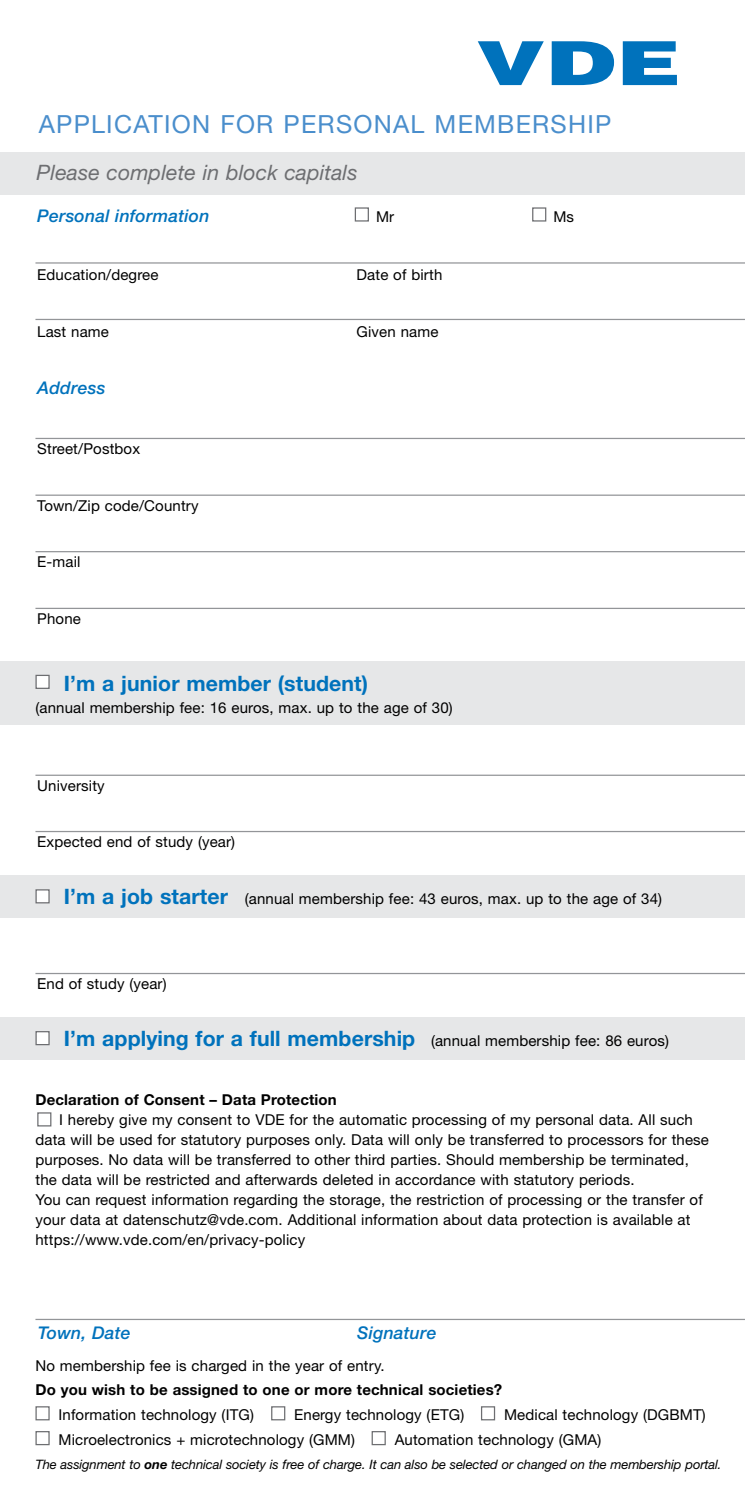
<style>
.page{position:relative;width:745px;height:1489px;background:#fff}
.page>*{position:absolute;margin:0;border:0;box-sizing:border-box;transform-origin:0 0}
.t1{font:25px "Helvetica Neue LT Std";letter-spacing:.05em;color:#4a8ecc}
.t2{font:700 21.25px "Helvetica Neue LT Std";letter-spacing:.005em;color:#0072bc}
.t3{font:italic 21.25px "Helvetica Neue LT Std";letter-spacing:.005em;color:#6d6e71}
.t4{font:italic 500 17.5px "Helvetica Neue LT Std";letter-spacing:.01em;color:#0072bc}
.t5{font:15px/20px "Helvetica Neue LT Std";letter-spacing:.01em;color:#000}
.t6{font:700 15px "Helvetica Neue LT Std";letter-spacing:.01em;color:#000}
.t7{font:italic 13px "Helvetica Neue LT Std";letter-spacing:-.01em;color:#000}
.s1{font-weight:700;font-size:21.25px;color:#0072bc}
.s2{font-weight:400;font-size:15px;color:#000}
.s3{font-weight:700}
</style>
<div class="page">
<div style="left:0;top:661px;width:744px;height:64px;background:#e6e7e8"></div>
<div style="left:0;top:152px;width:744px;height:43px;background:#e6e7e8"></div>
<div style="left:0;top:1017px;width:744px;height:42px;background:#e6e7e8"></div>
<div style="left:35px;top:1031px;width:15px;height:14px;background:#fff;border:1px solid #6d6e71"></div>
<hr style="left:35px;top:438px;width:709px;height:1px;background:#939598">
<hr style="left:35px;top:494px;width:709px;height:2px;background:#939598">
<hr style="left:35px;top:551px;width:709px;height:1px;background:#939598">
<hr style="left:35px;top:607px;width:709px;height:2px;background:#939598">
<hr style="left:35px;top:1318px;width:709px;height:1px;background:#939598">
<svg style="left:477px;top:41px;width:66px;height:44px"></svg>
<svg style="left:551px;top:41px;width:62px;height:44px"></svg>
<svg style="left:622px;top:41px;width:54px;height:44px"></svg>
<hr style="left:35px;top:262px;width:709px;height:1px;background:#939598">
<hr style="left:35px;top:319px;width:709px;height:1px;background:#939598">
<div style="left:354px;top:207px;width:15px;height:14px;background:#fff;border:1px solid #6d6e71"></div>
<div style="left:531px;top:207px;width:15px;height:14px;background:#fff;border:1px solid #6d6e71"></div>
<div style="left:35px;top:674px;width:15px;height:15px;background:#fff;border:1px solid #6d6e71"></div>
<div style="left:35px;top:1405px;width:15px;height:15px;background:#fff;border:1px solid #6d6e71"></div>
<div style="left:35px;top:1430px;width:15px;height:14px;background:#fff;border:1px solid #6d6e71"></div>
<div style="left:271px;top:1405px;width:14px;height:15px;background:#fff;border:1px solid #6d6e71"></div>
<svg style="left:481px;top:1406px;width:14px;height:14px"></svg>
<div style="left:371px;top:1430px;width:14px;height:14px;background:#fff;border:1px solid #6d6e71"></div>
<hr style="left:35px;top:774px;width:709px;height:1px;background:#939598">
<hr style="left:35px;top:830px;width:709px;height:2px;background:#939598">
<div style="left:0;top:875px;width:744px;height:43px;background:#e6e7e8"></div>
<div style="left:35px;top:889px;width:15px;height:14px;background:#fff;border:1px solid #6d6e71"></div>
<hr style="left:35px;top:972px;width:709px;height:2px;background:#939598">
<div style="left:37px;top:1112px;width:14px;height:14px;background:#fff;border:1px solid #6d6e71"></div>
<h1 class="t1" style="left:39px;top:109px;width:573px">APPLICATION FOR PERSONAL MEMBERSHIP</h1>
<h2 class="t3" style="left:37px;top:160px;width:322px">Please complete in block capitals</h2>
<p class="t4" style="left:37px;top:205px;width:174px">Personal information</p>
<p class="t5" style="left:553px;top:206px;width:22px">Ms</p>
<p class="t5" style="left:376px;top:206px;width:20px">Mr</p>
<p class="t5" style="left:37px;top:265px;width:123px">Education/degree</p>
<p class="t5" style="left:356px;top:265px;width:87px">Date of birth</p>
<p class="t5" style="left:37px;top:321px;width:73px">Last name</p>
<p class="t5" style="left:356px;top:321px;width:83px">Given name</p>
<p class="t4" style="left:37px;top:377px;width:70px">Address</p>
<p class="t5" style="left:37px;top:438px;width:104px">Street/Postbox</p>
<p class="t5" style="left:37px;top:495px;width:163px">Town/Zip code/Country</p>
<p class="t5" style="left:37px;top:552px;width:45px">E-mail</p>
<p class="t5" style="left:37px;top:608px;width:45px">Phone</p>
<h2 class="t2" style="left:64px;top:670px;width:305px">I’m a junior member (student)</h2>
<p class="t5" style="left:35px;top:697px;width:418px">(annual membership fee: 16 euros, max. up to the age of 30)</p>
<p class="t5" style="left:37px;top:775px;width:69px">University</p>
<p class="t5" style="left:37px;top:831px;width:199px">Expected end of study (year)</p>
<p class="t5" style="left:64px;top:888px;width:599px"><span class="s1">I’m a job starter</span> (annual membership fee: 43 euros, max. up to the age of 34)</p>
<p class="t5" style="left:37px;top:973px;width:131px">End of study (year)</p>
<h2 class="t2" style="left:64px;top:1024px;width:606px">I’m applying for a full membership <span class="s2">(annual membership fee: 86 euros)</span></h2>
<p class="t6" style="left:35px;top:1090px;width:303px">Declaration of Consent – Data Protection</p>
<p class="t5" style="left:35px;top:1109px;width:674px;text-indent:24px">I hereby give my consent to VDE for the automatic processing of my personal data. All such data will be used for statutory purposes only. Data will only be transferred to processors for these purposes. No data will be transferred to other third parties. Should membership be terminated, the data will be restricted and afterwards deleted in accordance with statutory periods.<br>You can request information regarding the storage, the restriction of processing or the transfer of your data at datenschutz@vde.com. Additional information about data protection is available at https://www.vde.com/en/privacy-policy</p>
<p class="t4" style="left:38px;top:1322px;width:94px">Town, Date</p>
<p class="t4" style="left:357px;top:1322px;width:81px">Signature</p>
<p class="t5" style="left:35px;top:1355px;width:350px">No membership fee is charged in the year of entry.</p>
<p class="t6" style="left:35px;top:1380px;width:468px">Do you wish to be assigned to one or more technical societies?</p>
<p class="t5" style="left:58px;top:1402px;width:298px;line-height:24.8px">Information technology (ITG)<br>Microelectronics + microtechnology (GMM)</p>
<p class="t5" style="left:294px;top:1404px;width:171px">Energy technology (ETG)</p>
<p class="t5" style="left:394px;top:1402px;width:312px;line-height:24.8px;text-indent:109px">Medical technology (DGBMT)<br>Automation technology (GMA)</p>
<p class="t7" style="left:35px;top:1456px;width:687px">The assignment to <span class="s3">one</span> technical society is free of charge. It can also be selected or changed on the membership portal.</p>
</div>
